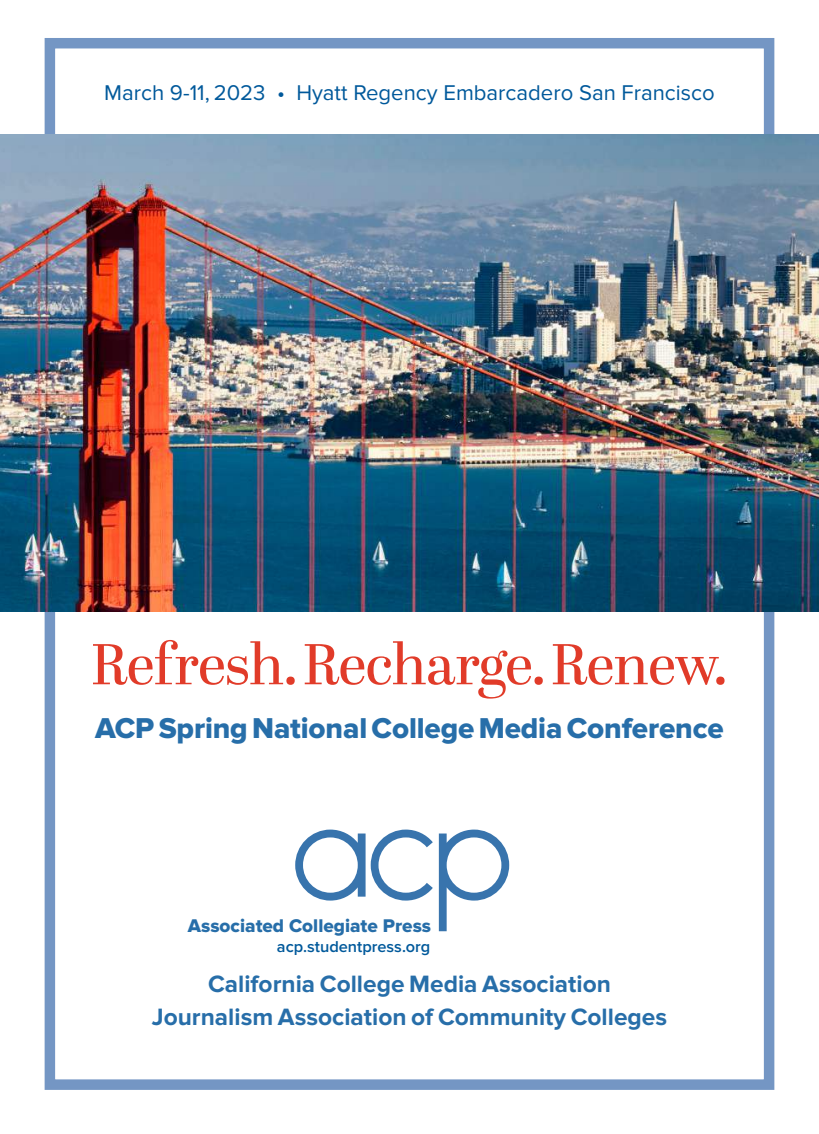
<style>
.page{position:relative;width:819px;height:1134px;background:#fff}
.page>*{position:absolute;margin:0;border:0;box-sizing:border-box;transform-origin:0 0}
.t1{font:57.4px "Abril Display";letter-spacing:-.01em;color:#e13b29}
.t2{font:29.75px "Proxima Nova Extrabld";letter-spacing:-.005em;color:#276ea9}
.t3{font:700 24.5px/33.2px "Proxima Nova";color:#276ea9;text-align:center}
.t4{font:22.05px "Proxima Nova";color:#00599b}
.t5{font:19.07px "Proxima Nova Extrabld";color:#276ea9}
.t6{font:600 16.28px "Proxima Nova";color:#00599b}
</style>
<div class="page">
<div style="left:45px;top:38px;width:729px;height:1052px;border:11px solid #7496c4"></div>
<img style="left:0;top:135px;width:819px;height:476px">
<svg style="left:295px;top:830px;width:214px;height:101px"></svg>
<p class="t4" style="left:104px;top:83px;width:612px">March 9-11, 2023 • Hyatt Regency Embarcadero San Francisco</p>
<h1 class="t1" style="left:91px;top:640px;width:638px">Refresh. Recharge. Renew.</h1>
<p class="t2" style="left:95px;top:715px;width:630px">ACP Spring National College Media Conference</p>
<p class="t5" style="left:188px;top:917px;width:245px">Associated Collegiate Press</p>
<p class="t6" style="left:277px;top:940px;width:155px">acp.studentpress.org</p>
<p class="t3" style="left:152px;top:969px;width:517px">California College Media Association<br>Journalism Association of Community Colleges</p>
</div>
